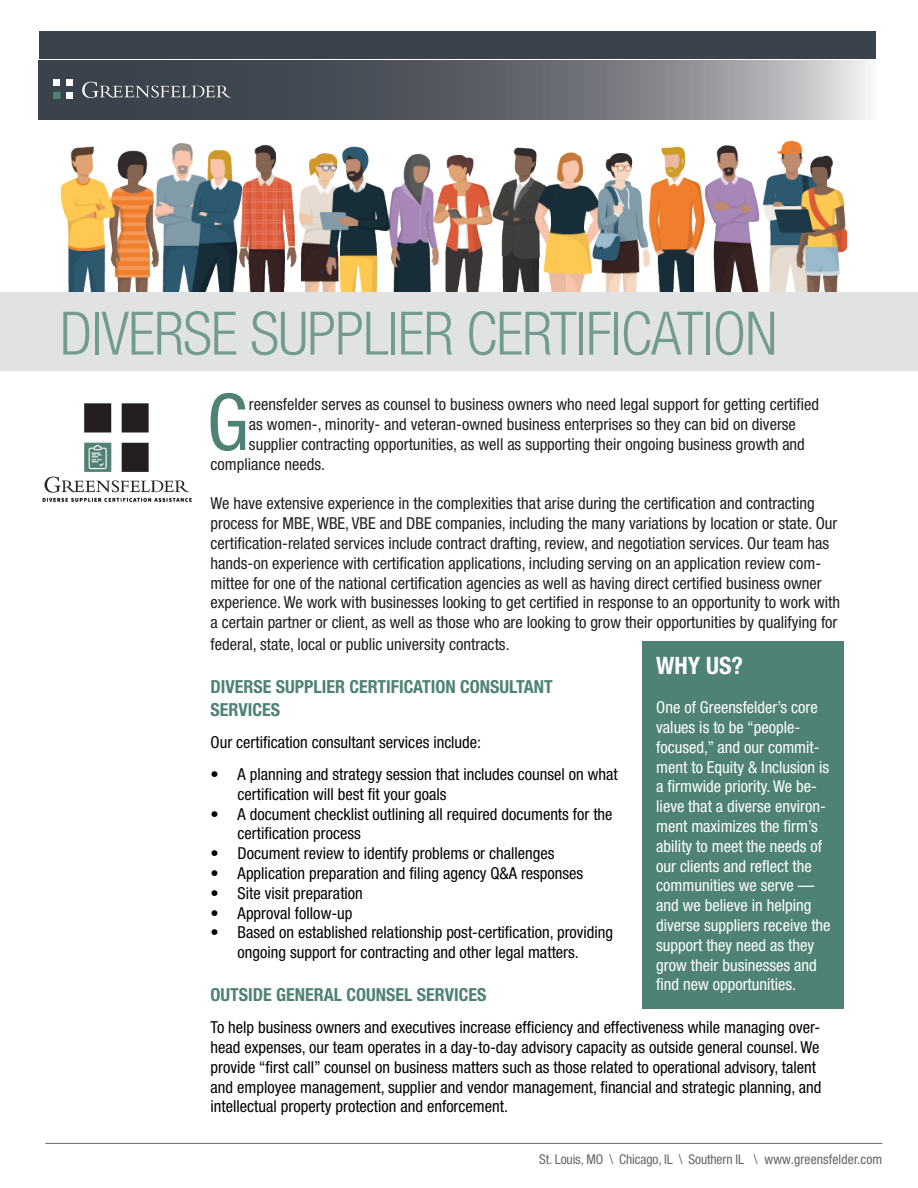
<style>
.page{position:relative;width:918px;height:1188px;background:#fff}
.page>*{position:absolute;margin:0;border:0;box-sizing:border-box;transform-origin:0 0}
.t1{font:condensed 78.45px "Helvetica Neue LT Std";color:#4e8275}
.Main_Title{font:300 condensed 60px "Helvetica Neue LT Std";letter-spacing:-.015em;color:#749b91}
.t2{font:700 condensed 24px "Helvetica Neue LT Std";color:#fff}
.t3{font:700 condensed 18px/23.4px "Helvetica Neue LT Std";color:#4e8275}
.t4{font:condensed 16.5px/19.8px "Helvetica Neue LT Std";color:#231f20}
.t5{font:condensed 16.5px/19.8px "Helvetica Neue LT Std";color:#040503}
.t6{font:condensed 16.5px/19.8px "Helvetica Neue LT Std";color:#fff}
.t7{font:condensed 13.5px "Helvetica Neue LT Std";letter-spacing:-.01em;color:#676767}
.s1{color:#636366}
</style>
<div class="page">
<div style="left:39px;top:31px;width:837px;height:27px;background:#3a424c"></div>
<hr style="left:45px;top:1143px;width:837px;height:1px;background:#676767">
<img style="left:41px;top:58px;width:827px;height:234px">
<div style="left:0;top:292px;width:918px;height:79px;background:#e1e2e4"></div>
<div style="left:643px;top:641px;width:201px;height:368px;background:#4e8275"></div>
<img style="left:42px;top:403px;width:150px;height:99px">
<p class="Main_Title" style="left:60px;top:299px;width:719px">DIVERSE SUPPLIER CERTIFICATION</p>
<p class="t1" style="left:207px;top:377px;width:44px">G</p>
<p class="t4" style="left:249px;top:395px;width:572px">reensfelder serves as counsel to business owners who need legal support for getting certified</p>
<p class="t4" style="left:249px;top:414px;width:548px">as women-, minority- and veteran-owned business enterprises so they can bid on diverse</p>
<p class="t4" style="left:249px;top:434px;width:557px">supplier contracting opportunities, as well as supporting their ongoing business growth and</p>
<p class="t4" style="left:211px;top:454px;width:116px">compliance needs.</p>
<p class="t4" style="left:211px;top:494px;width:631px">We have extensive experience in the complexities that arise during the certification and contracting process for MBE, WBE, VBE and DBE companies, including the many variations by location or state. Our certification-related services include contract drafting, review, and negotiation services. Our team has hands-on experience with certification applications, including serving on an application review com&shy;mittee for one of the national certification agencies as well as having direct certified business owner experience. We work with businesses looking to get certified in response to an opportunity to work with a certain partner or client, as well as those who are looking to grow their opportunities by qualifying for</p>
<p class="t4" style="left:211px;top:634px;width:301px">federal, state, local or public university contracts.</p>
<p class="t3" style="left:211px;top:675px;width:344px">DIVERSE SUPPLIER CERTIFICATION CONSULTANT<br>SERVICES</p>
<p class="t5" style="left:211px;top:732px;width:272px">Our certification consultant services include:</p>
<p class="t5" style="left:238px;top:764px;width:382px;text-indent:-27px">• A planning and strategy session that includes counsel on what certification will best fit your goals</p>
<p class="t5" style="left:238px;top:804px;width:377px;text-indent:-27px">• A document checklist outlining all required documents for the certification process</p>
<p class="t5" style="left:211px;top:843px;width:345px">• Document review to identify problems or challenges</p>
<p class="t5" style="left:211px;top:863px;width:374px">• Application preparation and filing agency Q&amp;A responses</p>
<p class="t5" style="left:211px;top:883px;width:154px">• Site visit preparation</p>
<p class="t5" style="left:211px;top:903px;width:143px">• Approval follow-up</p>
<p class="t5" style="left:211px;top:923px;width:404px;text-align:center">• Based on established relationship post-certification, providing ongoing support for contracting and other legal matters.</p>
<p class="t3" style="left:211px;top:983px;width:277px">OUTSIDE GENERAL COUNSEL SERVICES</p>
<p class="t5" style="left:211px;top:1017px;width:612px">To help business owners and executives increase efficiency and effectiveness while managing over&shy;head expenses, our team operates in a day-to-day advisory capacity as outside general counsel. We provide “first call” counsel on business matters such as those related to operational advisory, talent and employee management, supplier and vendor management, financial and strategic planning, and intellectual property protection and enforcement.</p>
<p class="t2" style="left:656px;top:651px;width:88px">WHY US?</p>
<p class="t6" style="left:656px;top:697px;width:176px">One of Greensfelder’s core values is to be “people&shy;focused,” and our commit&shy;ment to Equity &amp; Inclusion is a firmwide priority. We be&shy;lieve that a diverse environ&shy;ment maximizes the firm’s ability to meet the needs of our clients and reflect the communities we serve — and we believe in helping diverse suppliers receive the support they need as they grow their businesses and find new opportunities.</p>
<p class="t7" style="left:539px;top:1151px;width:345px">St. Louis, MO \ Chicago, IL \ Southern IL <span class="s1">\ www.greensfelder.com</span></p>
</div>
